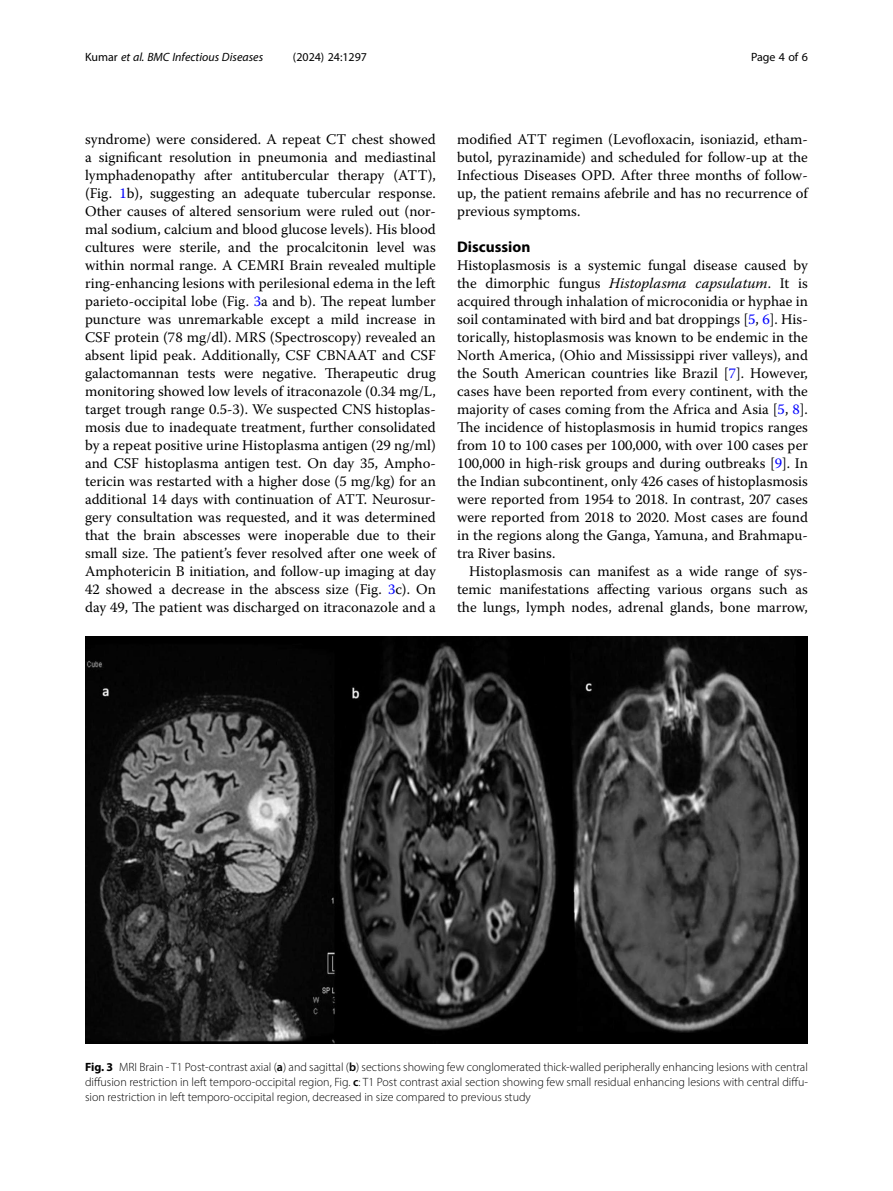
<style>
.page{position:relative;width:893px;height:1191px;background:#fff}
.page>*{position:absolute;margin:0;border:0;box-sizing:border-box;transform-origin:0 0}
.Head_1{font:700 15.45px "Myriad Pro";color:#000}
.Body_Text_Indent{font:14.7px/18px "Warnock Pro";color:#000;text-align:justify}
.Body_Text{font:14.7px/18px "Warnock Pro";color:#000;text-align:justify}
.Figure_Caption{font:300 12px/15px "Myriad Pro";color:#000;text-align:justify}
.t1{font:italic 12px "Myriad Pro";color:#000}
.t2{font:12px "Myriad Pro";color:#000}
.s1{font-style:normal}
.s2{color:#00f}
.s3{font-style:italic}
.s4{font-weight:700}
.s5{font-weight:600}
</style>
<div class="page">
<img style="left:85px;top:637px;width:723px;height:407px">
<p class="t1" style="left:85px;top:50px;width:180px"><span class="s1">Kumar</span> et al. BMC Infectious Diseases</p>
<p class="t2" style="left:293px;top:50px;width:76px">(2024) 24:1297</p>
<p class="t2" style="left:751px;top:50px;width:58px">Page 4 of 6</p>
<p class="Body_Text_Indent" style="left:85px;top:130px;width:352px">syndrome) were considered. A repeat CT chest showed a significant resolution in pneumonia and mediastinal lymphadenopathy after antitubercular therapy (ATT), (Fig. <span class="s2">1</span>b), suggesting an adequate tubercular response.<br>Other causes of altered sensorium were ruled out (nor&shy;mal sodium, calcium and blood glucose levels). His blood cultures were sterile, and the procalcitonin level was within normal range. A CEMRI Brain revealed multiple ring-enhancing lesions with perilesional edema in the left parieto-occipital lobe (Fig. <span class="s2">3</span>a and b). The repeat lumber puncture was unremarkable except a mild increase in CSF protein (78 mg/dl). MRS (Spectroscopy) revealed an absent lipid peak. Additionally, CSF CBNAAT and CSF galactomannan tests were negative. Therapeutic drug monitoring showed low levels of itraconazole (0.34 mg/L, target trough range 0.5-3). We suspected CNS histoplas&shy;mosis due to inadequate treatment, further consolidated by a repeat positive urine Histoplasma antigen (29 ng/ml) and CSF histoplasma antigen test. On day 35, Ampho&shy;tericin was restarted with a higher dose (5 mg/kg) for an additional 14 days with continuation of ATT. Neurosur&shy;gery consultation was requested, and it was determined that the brain abscesses were inoperable due to their small size. The patient’s fever resolved after one week of Amphotericin B initiation, and follow-up imaging at day 42 showed a decrease in the abscess size (Fig. <span class="s2">3</span>c). On day 49, The patient was discharged on itraconazole and a</p>
<p class="Body_Text_Indent" style="left:457px;top:130px;width:352px">modified ATT regimen (Levofloxacin, isoniazid, etham&shy;butol, pyrazinamide) and scheduled for follow-up at the Infectious Diseases OPD. After three months of follow&shy;up, the patient remains afebrile and has no recurrence of previous symptoms.</p>
<p class="Head_1" style="left:457px;top:237px;width:75px">Discussion</p>
<p class="Body_Text" style="left:457px;top:256px;width:352px">Histoplasmosis is a systemic fungal disease caused by the dimorphic fungus <span class="s3">Histoplasma capsulatum</span>. It is acquired through inhalation of microconidia or hyphae in soil contaminated with bird and bat droppings [<span class="s2">5</span>, <span class="s2">6</span>]. His&shy;torically, histoplasmosis was known to be endemic in the North America, (Ohio and Mississippi river valleys), and the South American countries like Brazil [<span class="s2">7</span>]. However, cases have been reported from every continent, with the majority of cases coming from the Africa and Asia [<span class="s2">5</span>, <span class="s2">8</span>].<br>The incidence of histoplasmosis in humid tropics ranges from 10 to 100 cases per 100,000, with over 100 cases per 100,000 in high-risk groups and during outbreaks [<span class="s2">9</span>]. In the Indian subcontinent, only 426 cases of histoplasmosis were reported from 1954 to 2018. In contrast, 207 cases were reported from 2018 to 2020. Most cases are found in the regions along the Ganga, Yamuna, and Brahmapu&shy;tra River basins.</p>
<p class="Body_Text_Indent" style="left:457px;top:562px;width:352px;text-indent:12px">Histoplasmosis can manifest as a wide range of sys&shy;temic manifestations affecting various organs such as the lungs, lymph nodes, adrenal glands, bone marrow,</p>
<p class="Figure_Caption" style="left:85px;top:1059px;width:724px"><span class="s4">Fig. 3</span> MRI Brain - T1 Post-contrast axial (<span class="s5">a</span>) and sagittal (<span class="s5">b</span>) sections showing few conglomerated thick-walled peripherally enhancing lesions with central diffusion restriction in left temporo-occipital region, Fig. <span class="s5">c</span>: T1 Post contrast axial section showing few small residual enhancing lesions with central diffu&shy;sion restriction in left temporo-occipital region, decreased in size compared to previous study</p>
</div>
